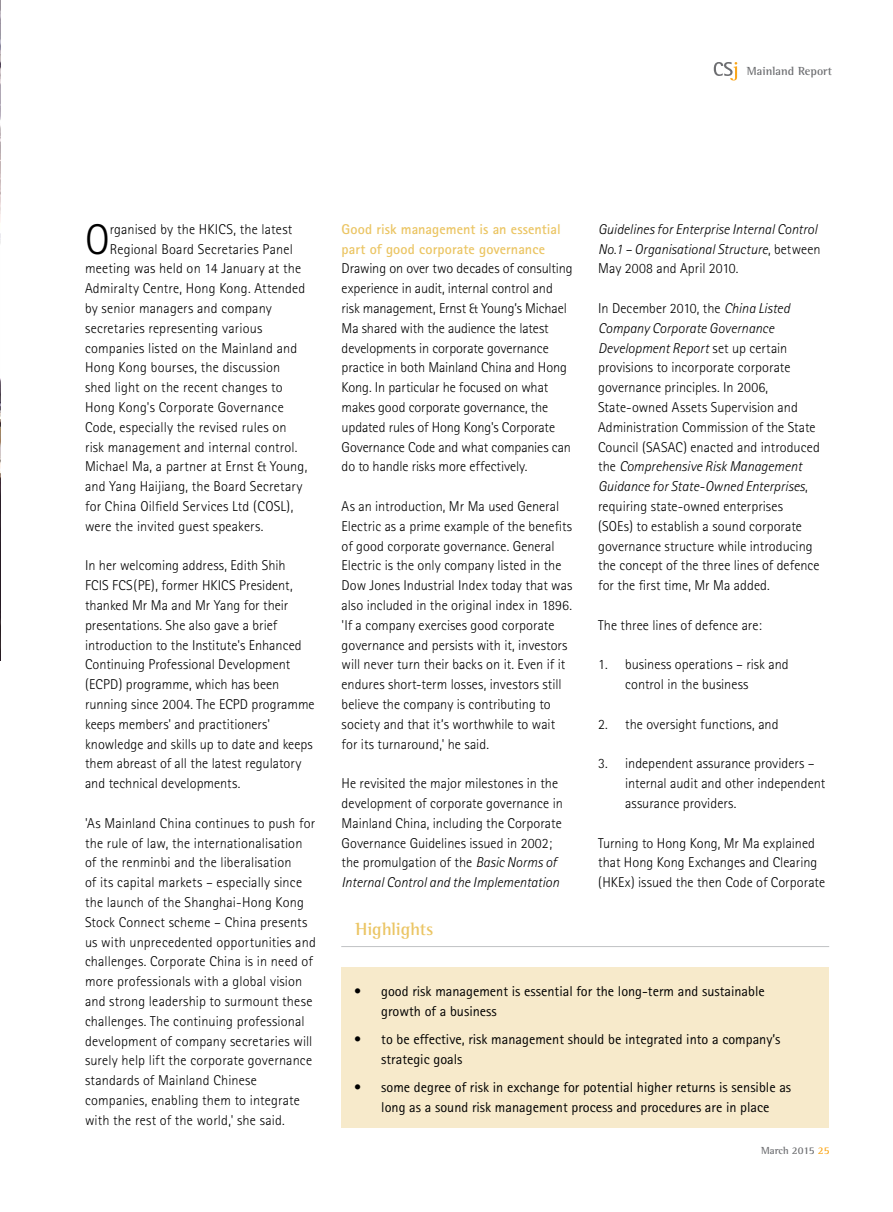
<style>
.page{position:relative;width:893px;height:1212px;background:#fff}
.page>*{position:absolute;margin:0;border:0;box-sizing:border-box;transform-origin:0 0}
.t1{font:300 42.9px "Rotis Sans Serif";color:#000}
.t2{font:700 18px "Rotis Semi Serif";letter-spacing:-.01em;color:#ebc564}
.t3{font:300 14.25px/19.8px "Rotis Sans Serif";letter-spacing:.005em;color:#000}
.t4{font:14.25px/19.8px "Rotis Sans Serif";color:#000}
.t5{font:italic 300 14.25px/19.8px "Rotis Sans Serif";color:#000}
.t6{font:700 14.25px/19.8px "Rotis Sans Serif";letter-spacing:.005em;color:#ebc564}
.t7{font:700 12px "Rotis Semi Serif";color:#6d6e71}
.t8{font:700 10.5px "Rotis Semi Serif";color:#6d6e71}
.s1{font-style:italic}
.s2{font-style:normal}
.s3{color:#faa61a}
</style>
<div class="page">
<svg style="left:714px;top:62px;width:23px;height:18px"></svg>
<img style="left:0;top:0;width:1px;height:660px">
<div style="left:342px;top:966px;width:487px;height:161px;background:#f7eacb"></div>
<hr style="left:341px;top:946px;width:488px;height:1px;background:#c0c2c4">
<p class="t7" style="left:747px;top:64px;width:86px">Mainland Report</p>
<h1 class="t1" style="left:85px;top:215px;width:26px">O</h1>
<p class="t3" style="left:110px;top:219px;width:184px">rganised by the HKICS, the latest</p>
<p class="t3" style="left:110px;top:239px;width:185px">Regional Board Secretaries Panel</p>
<p class="t3" style="left:85px;top:259px;width:218px">meeting was held on 14 January at the</p>
<p class="t3" style="left:85px;top:279px;width:222px">Admiralty Centre, Hong Kong. Attended</p>
<p class="t3" style="left:85px;top:298px;width:188px">by senior managers and company</p>
<p class="t3" style="left:85px;top:318px;width:179px">secretaries representing various</p>
<p class="t3" style="left:85px;top:338px;width:214px">companies listed on the Mainland and</p>
<p class="t3" style="left:85px;top:358px;width:197px">Hong Kong bourses, the discussion</p>
<p class="t3" style="left:85px;top:378px;width:199px">shed light on the recent changes to</p>
<p class="t3" style="left:85px;top:397px;width:200px">Hong Kong's Corporate Governance</p>
<p class="t3" style="left:85px;top:417px;width:203px">Code, especially the revised rules on</p>
<p class="t3" style="left:85px;top:437px;width:214px">risk management and internal control.</p>
<p class="t3" style="left:85px;top:457px;width:224px">Michael Ma, a partner at Ernst &amp; Young,</p>
<p class="t3" style="left:85px;top:476px;width:219px">and Yang Haijiang, the Board Secretary</p>
<p class="t3" style="left:85px;top:496px;width:210px">for China Oilfield Services Ltd (COSL),</p>
<p class="t3" style="left:85px;top:516px;width:180px">were the invited guest speakers.</p>
<p class="t3" style="left:85px;top:556px;width:231px">In her welcoming address, Edith Shih<br>FCIS FCS(PE), former HKICS President, thanked Mr Ma and Mr Yang for their presentations. She also gave a brief introduction to the Institute's Enhanced Continuing Professional Development (ECPD) programme, which has been running since 2004. The ECPD programme keeps members' and practitioners' knowledge and skills up to date and keeps them abreast of all the latest regulatory and technical developments.</p>
<p class="t3" style="left:85px;top:813px;width:232px">'As Mainland China continues to push for the rule of law, the internationalisation of the renminbi and the liberalisation<br>of its capital markets – especially since the launch of the Shanghai-Hong Kong Stock Connect scheme – China presents us with unprecedented opportunities and challenges. Corporate China is in need of more professionals with a global vision and strong leadership to surmount these challenges. The continuing professional development of company secretaries will surely help lift the corporate governance standards of Mainland Chinese companies, enabling them to integrate with the rest of the world,' she said.</p>
<p class="t6" style="left:342px;top:219px;width:221px">Good risk management is an essential part of good corporate governance</p>
<p class="t3" style="left:342px;top:259px;width:233px">Drawing on over two decades of consulting experience in audit, internal control and risk management, Ernst &amp; Young’s Michael Ma shared with the audience the latest developments in corporate governance practice in both Mainland China and Hong Kong. In particular he focused on what makes good corporate governance, the updated rules of Hong Kong's Corporate Governance Code and what companies can do to handle risks more effectively.</p>
<p class="t3" style="left:342px;top:496px;width:232px">As an introduction, Mr Ma used General Electric as a prime example of the benefits of good corporate governance. General Electric is the only company listed in the Dow Jones Industrial Index today that was also included in the original index in 1896. 'If a company exercises good corporate governance and persists with it, investors will never turn their backs on it. Even if it endures short-term losses, investors still believe the company is contributing to society and that it’s worthwhile to wait for its turnaround,' he said.</p>
<p class="t3" style="left:342px;top:773px;width:223px">He revisited the major milestones in the development of corporate governance in Mainland China, including the Corporate Governance Guidelines issued in 2002; the promulgation of the <span class="s1">Basic Norms of Internal Control and the Implementation</span></p>
<p class="t2" style="left:356px;top:918px;width:79px">Highlights</p>
<p class="t5" style="left:598px;top:219px;width:224px">Guidelines for Enterprise Internal Control<br>No.1 – Organisational Structure<span class="s2">, between<br>May 2008 and April 2010.</span></p>
<p class="t3" style="left:598px;top:298px;width:223px">In December 2010, the <span class="s1">China Listed Company Corporate Governance Development Report</span> set up certain provisions to incorporate corporate governance principles. In 2006, State-owned Assets Supervision and Administration Commission of the State Council (SASAC) enacted and introduced the <span class="s1">Comprehensive Risk Management Guidance for State-Owned Enterprises</span>, requiring state-owned enterprises (SOEs) to establish a sound corporate governance structure while introducing the concept of the three lines of defence for the first time, Mr Ma added.</p>
<p class="t3" style="left:598px;top:615px;width:165px">The three lines of defence are:</p>
<p class="t3" style="left:625px;top:655px;width:165px;text-indent:-27px">1. business operations – risk and control in the business</p>
<p class="t3" style="left:598px;top:714px;width:182px">2. the oversight functions, and</p>
<p class="t3" style="left:625px;top:754px;width:201px;text-indent:-27px">3. independent assurance providers – internal audit and other independent assurance providers.</p>
<p class="t3" style="left:598px;top:833px;width:228px">Turning to Hong Kong, Mr Ma explained that Hong Kong Exchanges and Clearing (HKEx) issued the then Code of Corporate</p>
<p class="t4" style="left:381px;top:981px;width:385px;text-indent:-27px">• good risk management is essential for the long-term and sustainable growth of a business</p>
<p class="t4" style="left:381px;top:1029px;width:401px;text-indent:-27px">• to be effective, risk management should be integrated into a company’s strategic goals</p>
<p class="t4" style="left:354px;top:1077px;width:438px;text-align:center">• some degree of risk in exchange for potential higher returns is sensible as long as a sound risk management process and procedures are in place</p>
<p class="t8" style="left:761px;top:1144px;width:70px">March 2015 <span class="s3">25</span></p>
</div>
